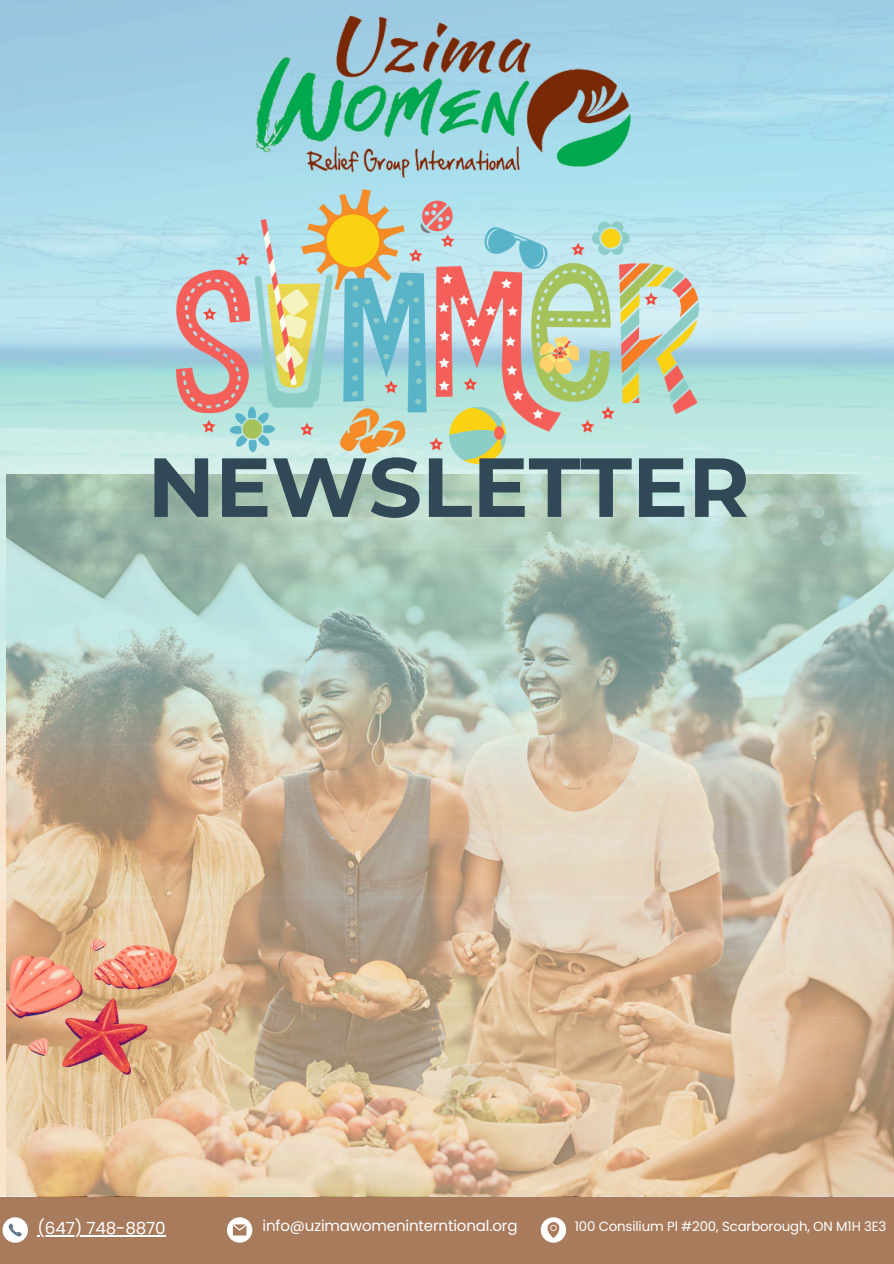
<style>
.page{position:relative;width:894px;height:1264px;background:#fff}
.page>*{position:absolute;margin:0;border:0;box-sizing:border-box;transform-origin:0 0}
.t1{font:700 83.55px "Montserrat";color:#314957}
.t2{font:16.8px "Poppins";letter-spacing:-.01em;color:#fff}
.t3{font:15px "Poppins";letter-spacing:-.01em;color:#fff}
.t4{font:13.35px "Poppins";letter-spacing:-.01em;color:#fff}
</style>
<div class="page">
<img style="left:0;top:0;width:893px;height:1195px">
<div style="left:0;top:1196px;width:893px;height:67px;background:#a87b5d"></div>
<svg style="left:3px;top:1217px;width:25px;height:25px"></svg>
<svg style="left:227px;top:1217px;width:25px;height:25px"></svg>
<svg style="left:540px;top:1217px;width:26px;height:25px"></svg>
<hr style="left:37px;top:1234px;width:128px;height:2px;background:#fff">
<img style="left:254px;top:15px;width:376px;height:163px">
<img style="left:176px;top:190px;width:522px;height:273px">
<img style="left:6px;top:939px;width:170px;height:135px">
<svg style="left:539px;top:336px;width:40px;height:39px;background:#decb84"></svg>
<p class="t1" style="left:147px;top:436px;width:603px">NEWSLETTER</p>
<p class="t2" style="left:37px;top:1215px;width:130px">(647) 748-8870</p>
<p class="t3" style="left:262px;top:1215px;width:256px">info@uzimawomeninterntional.org</p>
<p class="t4" style="left:574px;top:1216px;width:313px">100 Consilium Pl #200, Scarborough, ON M1H 3E3</p>
</div>
